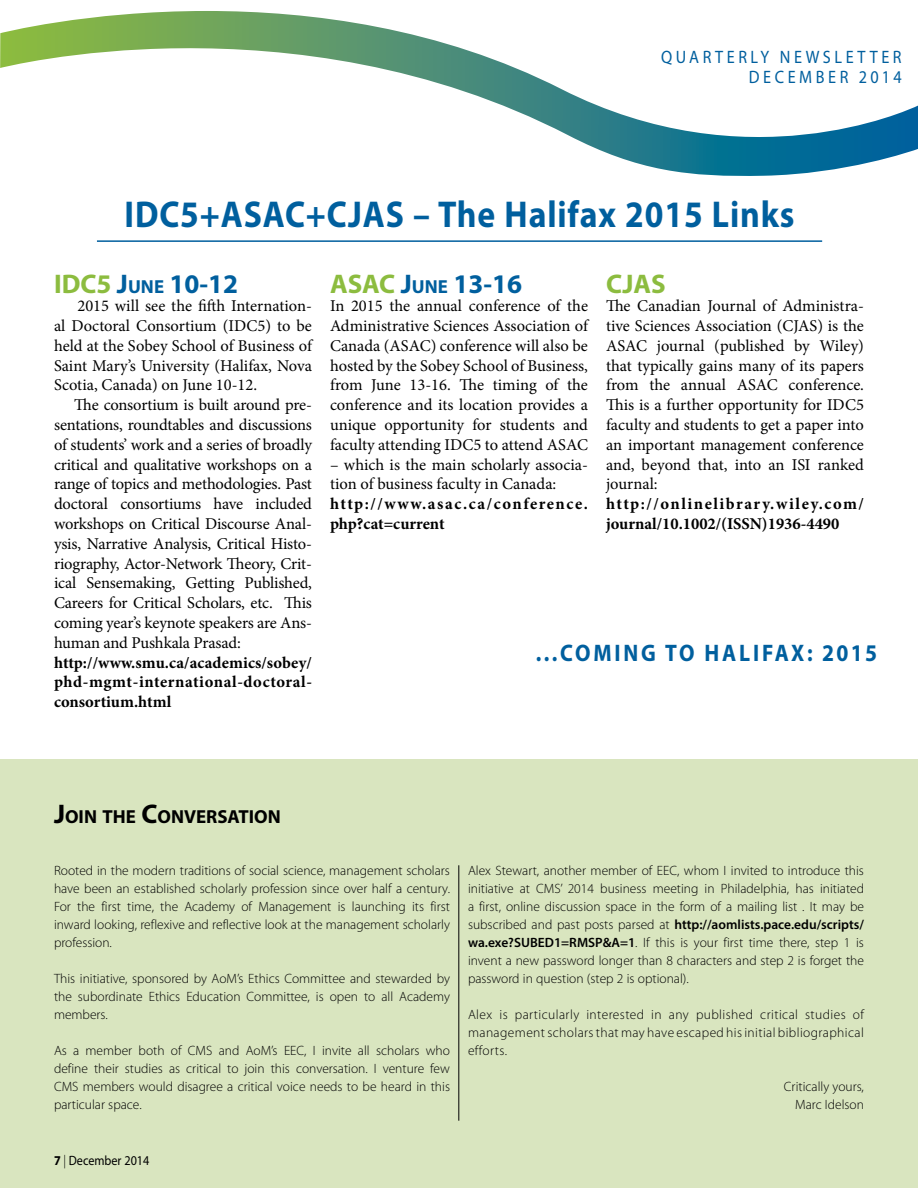
<style>
.page{position:relative;width:918px;height:1188px;background:#fff}
.page>*{position:absolute;margin:0;border:0;box-sizing:border-box;transform-origin:0 0}
.t1{font:700 37.5px "Myriad Pro";letter-spacing:.025em;color:#005f9e;scale:.9 1}
.t2{font:700 27px "Myriad Pro";color:#005f9e}
.t3{font:700 27px "Myriad Pro";color:#8cbc3f}
.t4{font:700 24px "Myriad Pro";letter-spacing:.13em;color:#005f9e;scale:.9 1}
.t5{font:700 18.9px "Myriad Pro";color:#000}
.t6{font:18px/19.5px "Myriad Pro";letter-spacing:.22em;color:#005f9e;text-align:right;scale:.9 1}
.t7{font:16.5px/19.8px "Minion Pro";letter-spacing:-.005em;color:#000;text-align:justify}
.t8{font:700 16.5px/19.8px "Minion Pro";letter-spacing:.03em;color:#000;text-align:justify}
.t9{font:700 16.5px/19.8px "Minion Pro";letter-spacing:.075em;color:#000}
.t10{font:700 16.5px/19.8px "Minion Pro";letter-spacing:.085em;color:#000}
.t11{font:300 13.5px/18px "Myriad Pro";color:#000;text-align:justify}
.t12{font:13.5px "Myriad Pro";color:#000;scale:.9 1}
.s1{color:#8cbc3f}
.s2{font-size:18.9px}
.s3{font-size:27px}
.s4{font-weight:700}
.s5{font-weight:300}
.s6{font-weight:600}
</style>
<div class="page">
<div style="left:0;top:760px;width:918px;height:428px;background:#d9e5bf"></div>
<svg style="left:0;top:11px;width:918px;height:165px"></svg>
<hr style="left:97px;top:240px;width:725px;height:2px;background:#005f9e">
<hr style="left:459px;top:865px;width:1px;height:256px;background:#000">
<p class="t6" style="left:661px;top:47px;width:269px">QUARTERLY NEWSLETTER<br>DECEMBER 2014</p>
<h1 class="t1" style="left:125px;top:190px;width:746px">IDC5+ASAC+CJAS – The Halifax 2015 Links</h1>
<h2 class="t2" style="left:54px;top:266px;width:186px"><span class="s1">IDC5</span> J<span class="s2">UNE</span> 10-12</h2>
<p class="t7" style="left:54px;top:296px;width:260px;text-indent:23px">2015 will see the fifth Internation&shy;al Doctoral Consortium (IDC5) to be held at the Sobey School of Business of Saint Mary’s University (Halifax, Nova Scotia, Canada) on June 10-12.</p>
<p class="t7" style="left:54px;top:395px;width:260px;text-indent:20px">The consortium is built around pre&shy;sentations, roundtables and discussions of students’ work and a series of broadly critical and qualitative workshops on a range of topics and methodologies. Past doctoral consortiums have included workshops on Critical Discourse Anal&shy;ysis, Narrative Analysis, Critical Histo&shy;riography, Actor-Network Theory, Crit&shy;ical Sensemaking, Getting Published, Careers for Critical Scholars, etc. This coming year’s keynote speakers are Ans&shy;human and Pushkala Prasad:</p>
<p class="t8" style="left:54px;top:652px;width:260px">http://www.smu.ca/academics/sobey/ phd-mgmt-international-doctoral&shy;consortium.html</p>
<h2 class="t3" style="left:330px;top:266px;width:18px">ASAC</h2>
<h2 class="t2" style="left:401px;top:266px;width:123px">J<span class="s2">UNE</span> 13-16</h2>
<p class="t7" style="left:330px;top:296px;width:260px">In 2015 the annual conference of the Administrative Sciences Association of Canada (ASAC) conference will also be hosted by the Sobey School of Business, from June 13-16. The timing of the conference and its location provides a unique opportunity for students and faculty attending IDC5 to attend ASAC</p>
<p class="t7" style="left:330px;top:455px;width:260px">– which is the main scholarly associa&shy;tion of business faculty in Canada:</p>
<p class="t10" style="left:330px;top:494px;width:259px">http://www.asac.ca/conference. php?cat=current</p>
<h2 class="t3" style="left:606px;top:266px;width:44px">CJAS</h2>
<p class="t7" style="left:606px;top:296px;width:260px">The Canadian Journal of Administra&shy;tive Sciences Association (CJAS) is the ASAC journal (published by Wiley) that typically gains many of its papers from the annual ASAC conference.<br>This is a further opportunity for IDC5 faculty and students to get a paper into an important management conference and, beyond that, into an ISI ranked journal:</p>
<p class="t9" style="left:606px;top:494px;width:259px">http://onlinelibrary.wiley.com/ journal/10.1002/(ISSN)1936-4490</p>
<h3 class="t4" style="left:536px;top:637px;width:381px">...COMING TO HALIFAX: 2015</h3>
<p class="t5" style="left:54px;top:804px;width:226px"><span class="s3">J</span>OIN THE <span class="s3">C</span>ONVERSATION</p>
<p class="t11" style="left:54px;top:862px;width:398px">Rooted in the modern traditions of social science, management scholars have been an established scholarly profession since over half a century.<br>For the first time, the Academy of Management is launching its first inward looking, reflexive and reflective look at the management scholarly profession.</p>
<p class="t11" style="left:54px;top:970px;width:397px">This initiative, sponsored by AoM’s Ethics Committee and stewarded by the subordinate Ethics Education Committee, is open to all Academy members.</p>
<p class="t11" style="left:54px;top:1042px;width:398px">As a member both of CMS and AoM’s EEC, I invite all scholars who define their studies as critical to join this conversation. I venture few CMS members would disagree a critical voice needs to be heard in this particular space.</p>
<p class="t12" style="left:54px;top:1152px;width:108px"><span class="s4">7</span> <span class="s5">|</span> December 2014</p>
<p class="t11" style="left:468px;top:862px;width:398px">Alex Stewart, another member of EEC, whom I invited to introduce this initiative at CMS’ 2014 business meeting in Philadelphia, has initiated a first, online discussion space in the form of a mailing list . It may be subscribed and past posts parsed at <span class="s6">http://aomlists.pace.edu/scripts/ wa.exe?SUBED1=RMSP&amp;A=1</span>. If this is your first time there, step 1 is invent a new password longer than 8 characters and step 2 is forget the password in question (step 2 is optional).</p>
<p class="t11" style="left:468px;top:1006px;width:398px">Alex is particularly interested in any published critical studies of management scholars that may have escaped his initial bibliographical efforts.</p>
<p class="t11" style="left:784px;top:1078px;width:82px;text-align:right">Critically yours,<br>Marc Idelson</p>
</div>
